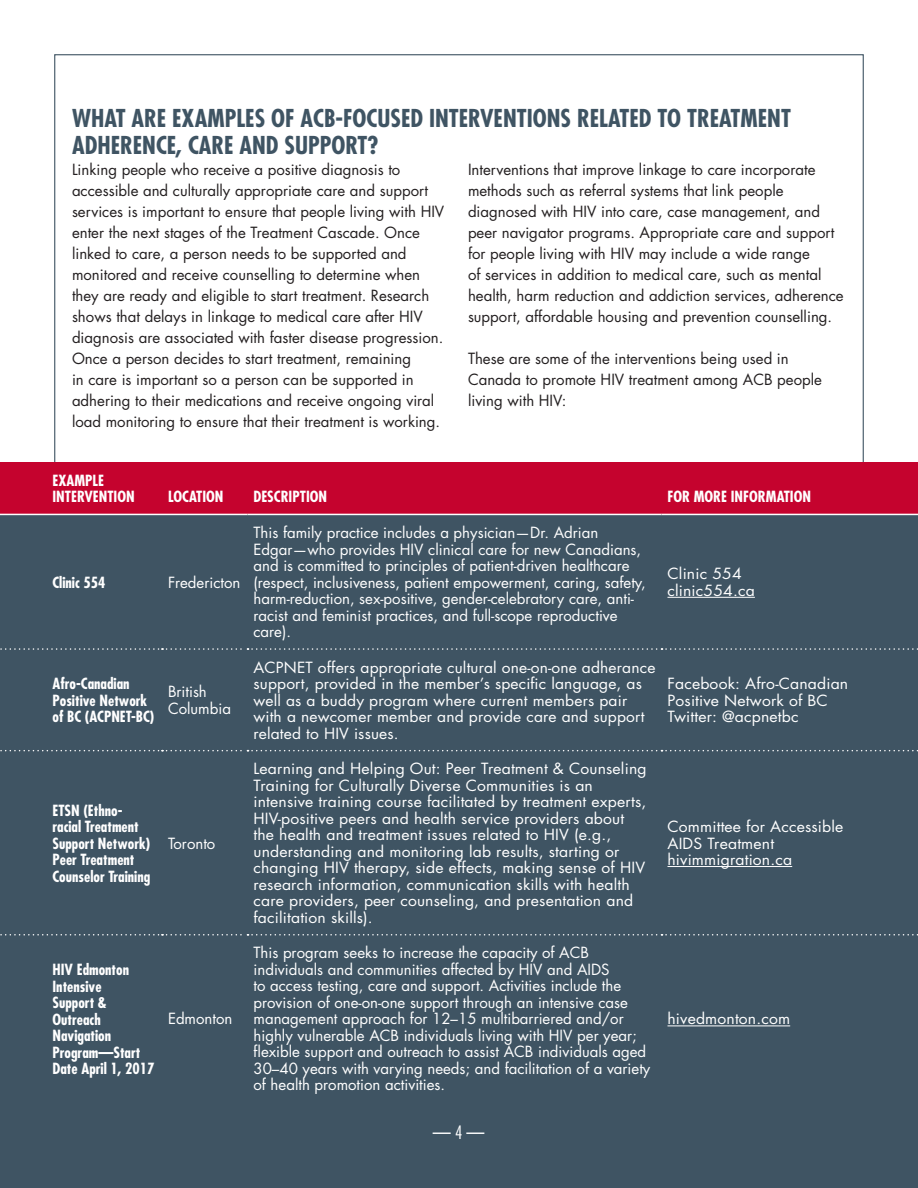
<style>
.page{position:relative;width:918px;height:1188px;background:#fff}
.page>*{position:absolute;margin:0;border:0;box-sizing:border-box;transform-origin:0 0}
.H2___Blue{font:700 condensed 24px/27px "Futura";color:#3f5463}
.t1{font:300 condensed 18px "Futura";color:#fff}
.Body{font:15px/21px "Futura";color:#231f20}
.Body-2{font:15px/16.5px "Futura";color:#fff}
.Body-3{font:15px/16.5px "Futura";color:#fff;scale:1.05 1}
.Body-4{font:15px/16.5px "Futura";color:#fff;scale:1.04 1}
.Body-5{font:700 condensed 15px/16.5px "Futura";color:#fff}
.Table_text{font:15px/16.5px "Futura";letter-spacing:.01em;color:#fff;scale:1.05 1}
.H3___Blue{font:700 condensed 15px/16.5px "Futura";color:#fff}
</style>
<div class="page">
<div style="left:0;top:462px;width:918px;height:726px;background:#3f5463"></div>
<div style="left:0;top:462px;width:918px;height:52px;background:#c5032e"></div>
<hr style="left:0;top:514px;width:162px;height:1px;background:#fff">
<hr style="left:162px;top:514px;width:86px;height:1px;background:#fff">
<hr style="left:248px;top:514px;width:414px;height:1px;background:#fff">
<hr style="left:662px;top:514px;width:256px;height:1px;background:#fff">
<svg style="left:0;top:648px;width:918px;height:2px"></svg>
<svg style="left:0;top:750px;width:918px;height:1px"></svg>
<svg style="left:0;top:934px;width:918px;height:2px"></svg>
<hr style="left:668px;top:597px;width:87px;height:1px;background:#fff">
<hr style="left:668px;top:866px;width:124px;height:1px;background:#fff">
<hr style="left:668px;top:1026px;width:122px;height:1px;background:#fff">
<p class="H2___Blue" style="left:72px;top:105px;width:720px">WHAT ARE EXAMPLES OF ACB-FOCUSED INTERVENTIONS RELATED TO TREATMENT<br>ADHERENCE, CARE AND SUPPORT?</p>
<p class="Body" style="left:72px;top:159px;width:374px">Linking people who receive a positive diagnosis to accessible and culturally appropriate care and support services is important to ensure that people living with HIV enter the next stages of the Treatment Cascade. Once linked to care, a person needs to be supported and monitored and receive counselling to determine when they are ready and eligible to start treatment. Research shows that delays in linkage to medical care after HIV diagnosis are associated with faster disease progression.<br>Once a person decides to start treatment, remaining<br>in care is important so a person can be supported in adhering to their medications and receive ongoing viral load monitoring to ensure that their treatment is working.</p>
<p class="Body" style="left:468px;top:159px;width:377px">Interventions that improve linkage to care incorporate methods such as referral systems that link people diagnosed with HIV into care, case management, and peer navigator programs. Appropriate care and support for people living with HIV may include a wide range<br>of services in addition to medical care, such as mental health, harm reduction and addiction services, adherence support, affordable housing and prevention counselling.</p>
<p class="Body" style="left:468px;top:348px;width:355px">These are some of the interventions being used in<br>Canada to promote HIV treatment among ACB people living with HIV:</p>
<p class="H3___Blue" style="left:52px;top:472px;width:84px">EXAMPLE<br>INTERVENTION</p>
<p class="H3___Blue" style="left:168px;top:489px;width:57px">LOCATION</p>
<p class="H3___Blue" style="left:254px;top:489px;width:75px">DESCRIPTION</p>
<p class="H3___Blue" style="left:668px;top:489px;width:145px">FOR MORE INFORMATION</p>
<p class="Body-5" style="left:52px;top:574px;width:55px">Clinic 554</p>
<p class="Body-2" style="left:168px;top:574px;width:74px">Fredericton</p>
<p class="Body-5" style="left:52px;top:675px;width:103px">Afro-Canadian<br>Positive Network of BC (ACPNET-BC)</p>
<p class="Body-2" style="left:168px;top:684px;width:65px">British<br>Columbia</p>
<p class="Body-5" style="left:52px;top:802px;width:99px">ETSN (Ethno&shy;racial Treatment<br>Support Network)<br>Peer Treatment<br>Counselor Training</p>
<p class="Body-2" style="left:168px;top:835px;width:49px">Toronto</p>
<p class="Body-5" style="left:52px;top:961px;width:104px">HIV Edmonton<br>Intensive<br>Support &amp;<br>Outreach<br>Navigation<br>Program—Start<br>Date April 1, 2017</p>
<p class="Body-2" style="left:168px;top:1011px;width:66px">Edmonton</p>
<p class="Body-2" style="left:254px;top:524px;width:394px">This family practice includes a physician—Dr. Adrian Edgar—who provides HIV clinical care for new Canadians, and is committed to principles of patient-driven healthcare (respect, inclusiveness, patient empowerment, caring, safety, harm-reduction, sex-positive, gender-celebratory care, anti&shy;racist and feminist practices, and full-scope reproductive care).</p>
<p class="Body-4" style="left:254px;top:659px;width:388px">ACPNET offers appropriate cultural one-on-one adherance support, provided in the member’s specific language, as well as a buddy program where current members pair with a newcomer member and provide care and support related to HIV issues.</p>
<p class="Body-3" style="left:254px;top:761px;width:376px">Learning and Helping Out: Peer Treatment &amp; Counseling Training for Culturally Diverse Communities is an intensive training course facilitated by treatment experts, HIV-positive peers and health service providers about the health and treatment issues related to HIV (e.g., understanding and monitoring lab results, starting or changing HIV therapy, side effects, making sense of HIV research information, communication skills with health care providers, peer counseling, and presentation and facilitation skills).</p>
<p class="Body-2" style="left:254px;top:945px;width:398px">This program seeks to increase the capacity of ACB individuals and communities affected by HIV and AIDS<br>to access testing, care and support. Activities include the provision of one-on-one support through an intensive case management approach for 12–15 multibarriered and/or highly vulnerable ACB individuals living with HIV per year; flexible support and outreach to assist ACB individuals aged 30–40 years with varying needs; and facilitation of a variety of health promotion activities.</p>
<p class="t1" style="left:433px;top:1121px;width:53px">— 4 —</p>
<p class="Table_text" style="left:668px;top:566px;width:72px">Clinic 554</p>
<p class="Table_text" style="left:668px;top:582px;width:85px">clinic554.ca</p>
<p class="Table_text" style="left:668px;top:676px;width:174px">Facebook: Afro-Canadian<br>Positive Network of BC<br>Twitter: @acpnetbc</p>
<p class="Table_text" style="left:668px;top:818px;width:169px">Committee for Accessible<br>AIDS Treatment</p>
<p class="Table_text" style="left:668px;top:851px;width:120px">hivimmigration.ca</p>
<p class="Table_text" style="left:668px;top:1011px;width:118px">hivedmonton.com</p>
</div>
